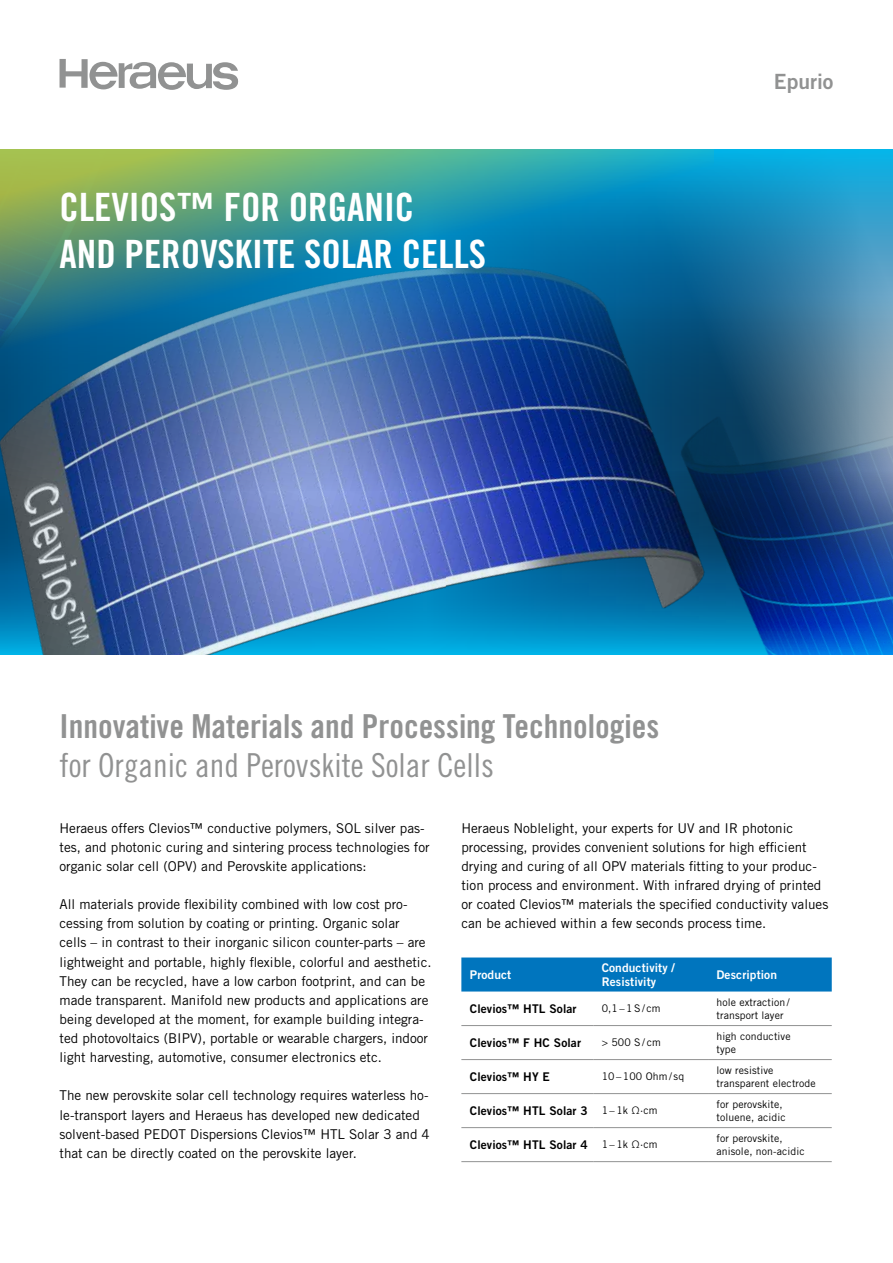
<style>
.page{position:relative;width:893px;height:1263px;background:#fff}
.page>*{position:absolute;margin:0;border:0;box-sizing:border-box;transform-origin:0 0}
.t1{font:39px/46.8px "Trade Gothic LT Std Bd Cn 20";color:#fff}
.t2{font:33px "Trade Gothic LT Std Bd Cn 20";color:#919292}
.t3{font:33px "Trade Gothic LT Std Cn 18";color:#919292}
.t4{font:21px "Trade Gothic LT Std Bd 2";color:#919292}
.t5{font:13.5px/19.2px "Trade Gothic LT Std";color:#000}
.t6{font:12px "Trade Gothic LT Std Bd 2";letter-spacing:.01em;color:#000}
.t7{font:12px/13.5px "Trade Gothic LT Std Bd 2";letter-spacing:.01em;color:#fff}
.t8{font:10.5px/13.5px "Trade Gothic LT Std";letter-spacing:.01em;color:#000}
.s1{font-family:"Trade Gothic LT Std";font-size:10.5px}
</style>
<div class="page">
<img style="left:0;top:522px;width:447px;height:133px">
<img style="left:447px;top:491px;width:446px;height:164px">
<svg style="left:714px;top:149px;width:179px;height:342px;background:#307ba1"></svg>
<img style="left:0;top:149px;width:714px;height:373px">
<div style="left:461px;top:957px;width:371px;height:34px;background:#0075be"></div>
<hr style="left:461px;top:1025px;width:132px;height:1px;background:#919292">
<hr style="left:593px;top:1025px;width:115px;height:1px;background:#919292">
<hr style="left:708px;top:1025px;width:124px;height:1px;background:#919292">
<hr style="left:461px;top:1059px;width:132px;height:1px;background:#919292">
<hr style="left:593px;top:1059px;width:115px;height:1px;background:#919292">
<hr style="left:708px;top:1059px;width:124px;height:1px;background:#919292">
<hr style="left:461px;top:1093px;width:132px;height:1px;background:#919292">
<hr style="left:593px;top:1093px;width:115px;height:1px;background:#919292">
<hr style="left:708px;top:1093px;width:124px;height:1px;background:#919292">
<hr style="left:461px;top:1127px;width:132px;height:1px;background:#919292">
<hr style="left:593px;top:1127px;width:115px;height:1px;background:#919292">
<hr style="left:708px;top:1127px;width:124px;height:1px;background:#919292">
<hr style="left:461px;top:1161px;width:132px;height:1px;background:#919292">
<hr style="left:593px;top:1161px;width:115px;height:1px;background:#919292">
<hr style="left:708px;top:1161px;width:124px;height:1px;background:#919292">
<svg style="left:60px;top:59px;width:178px;height:31px"></svg>
<h1 class="t1" style="left:60px;top:183px;width:428px">CLEVIOS™ FOR ORGANIC<br>AND PEROVSKITE SOLAR CELLS</h1>
<h3 class="t4" style="left:774px;top:69px;width:61px">Epurio</h3>
<h2 class="t2" style="left:60px;top:706px;width:601px">Innovative Materials and Processing Technologies</h2>
<h2 class="t3" style="left:60px;top:745px;width:436px">for Organic and Perovskite Solar Cells</h2>
<p class="t5" style="left:60px;top:818px;width:372px">Heraeus offers Clevios™ conductive polymers, SOL silver pas&shy;tes, and photonic curing and sintering process technologies for organic solar cell (OPV) and Perovskite applications:</p>
<p class="t5" style="left:60px;top:894px;width:373px">All materials provide flexibility combined with low cost pro&shy;cessing from solution by coating or printing. Organic solar<br>cells – in contrast to their inorganic silicon counter-parts – are lightweight and portable, highly flexible, colorful and aesthetic.<br>They can be recycled, have a low carbon footprint, and can be made transparent. Manifold new products and applications are being developed at the moment, for example building integra&shy;ted photovoltaics (BIPV), portable or wearable chargers, indoor light harvesting, automotive, consumer electronics etc.</p>
<p class="t5" style="left:60px;top:1086px;width:372px">The new perovskite solar cell technology requires waterless ho&shy;le-transport layers and Heraeus has developed new dedicated solvent-based PEDOT Dispersions Clevios™ HTL Solar 3 and 4 that can be directly coated on the perovskite layer.</p>
<p class="t5" style="left:461px;top:818px;width:368px">Heraeus Noblelight, your experts for UV and IR photonic processing, provides convenient solutions for high efficient drying and curing of all OPV materials fitting to your produc&shy;tion process and environment. With infrared drying of printed or coated Clevios™ materials the specified conductivity values can be achieved within a few seconds process time.</p>
<p class="t7" style="left:470px;top:968px;width:43px">Product</p>
<p class="t7" style="left:602px;top:961px;width:75px">Conductivity /<br>Resistivity</p>
<p class="t7" style="left:716px;top:968px;width:62px">Description</p>
<p class="t6" style="left:470px;top:1001px;width:108px">Clevios™ HTL Solar</p>
<p class="t8" style="left:602px;top:1002px;width:60px">0,1–1S/cm</p>
<p class="t8" style="left:716px;top:995px;width:75px">hole extraction / transport layer</p>
<p class="t6" style="left:470px;top:1035px;width:113px">Clevios™ F HC Solar</p>
<p class="t8" style="left:602px;top:1036px;width:61px">&gt; 500 S/ cm</p>
<p class="t8" style="left:716px;top:1029px;width:76px">high conductive type</p>
<p class="t6" style="left:470px;top:1069px;width:82px">Clevios™ HY E</p>
<p class="t8" style="left:602px;top:1070px;width:84px">10–100 Ohm / sq</p>
<p class="t8" style="left:716px;top:1063px;width:101px">low resistive transparent electrode</p>
<p class="t6" style="left:470px;top:1103px;width:189px">Clevios™ HTL Solar 3 <span class="s1">1–1k Ω∙cm</span></p>
<p class="t8" style="left:716px;top:1097px;width:71px">for perovskite, toluene, acidic</p>
<p class="t6" style="left:470px;top:1137px;width:189px">Clevios™ HTL Solar 4 <span class="s1">1–1k Ω∙cm</span></p>
<p class="t8" style="left:716px;top:1131px;width:90px">for perovskite, anisole, non-acidic</p>
</div>
